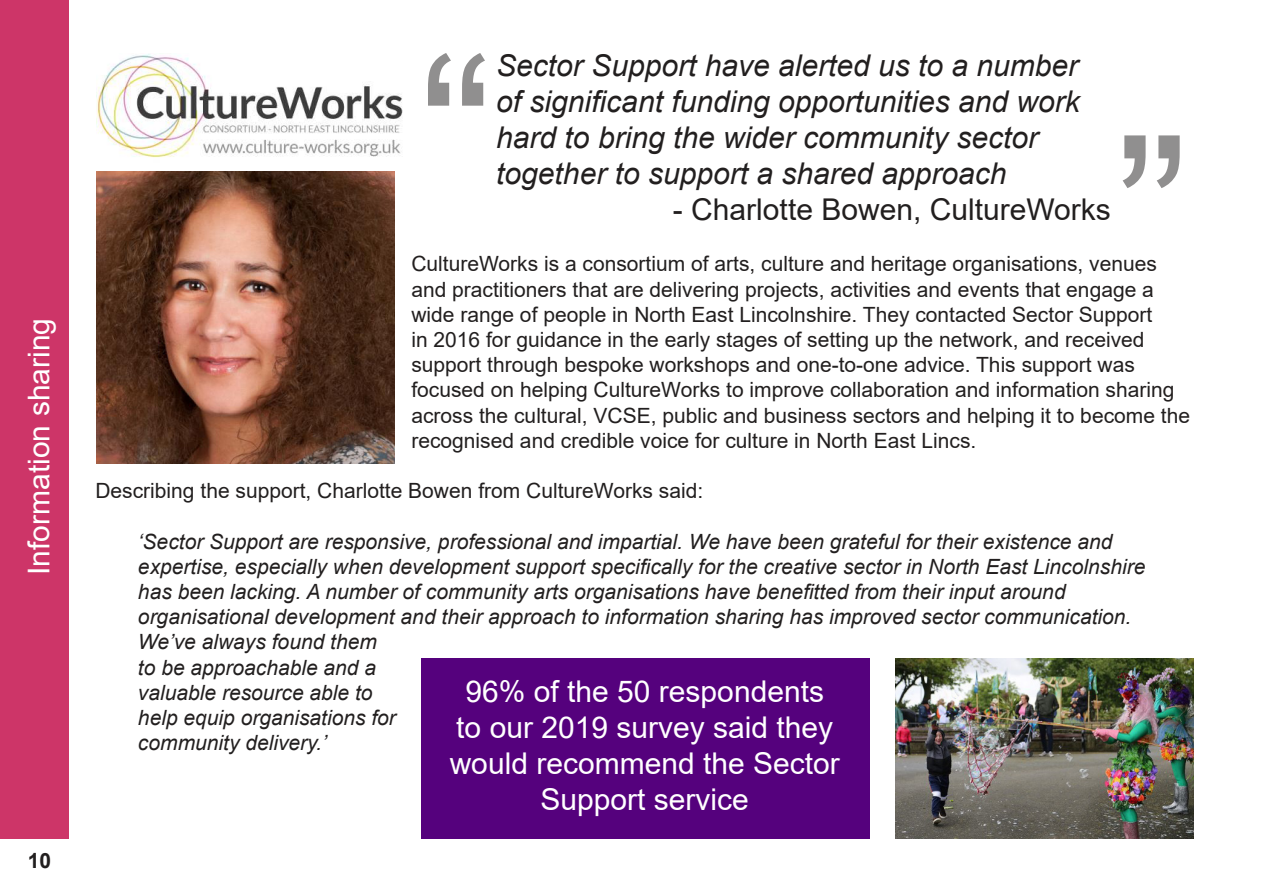
<style>
.page{position:relative;width:1263px;height:893px;background:#fff}
.page>*{position:absolute;margin:0;border:0;box-sizing:border-box;transform-origin:0 0}
.t1{font:225px "Arial";color:#221f1f}
.t2{font:italic 30px/36px "Arial";color:#221f1f}
.t3{font:30px/36px "Arial";color:#fff;text-align:center}
.t4{font:30px "Arial";color:#221f1f}
.t5{font:21px/25.2px "Arial";color:#221f1f}
.t6{font:italic 21px/25.2px "Arial";color:#221f1f}
.t7{font:700 21px "Arial";color:#221f1f}
</style>
<div class="page">
<img style="left:96px;top:54px;width:307px;height:104px">
<img style="left:96px;top:171px;width:298px;height:292px">
<div style="left:422px;top:658px;width:448px;height:181px;background:#55017d"></div>
<img style="left:896px;top:659px;width:297px;height:180px">
<div style="left:0;top:0;width:68px;height:839px;background:#cd3568"></div>
<h2 class="t3" style="left:24px;top:575px;width:258px;rotate:-90deg">Information sharing</h2>
<p class="t7" style="left:28px;top:853px;width:25px">10</p>
<h1 class="t1" style="left:419px;top:7px;width:76px">“</h1>
<h2 class="t2" style="left:496px;top:48px;width:585px">Sector Support have alerted us to a number of significant funding opportunities and work hard to bring the wider community sector together to support a shared approach</h2>
<h2 class="t4" style="left:673px;top:198px;width:439px">- Charlotte Bowen, CultureWorks</h2>
<h1 class="t1" style="left:1189px;top:234px;width:76px;rotate:-180deg">“</h1>
<p class="t5" style="left:411px;top:253px;width:780px">CultureWorks is a consortium of arts, culture and heritage organisations, venues and practitioners that are delivering projects, activities and events that engage a wide range of people in North East Lincolnshire. They contacted Sector Support<br>in 2016 for guidance in the early stages of setting up the network, and received support through bespoke workshops and one-to-one advice. This support was focused on helping CultureWorks to improve collaboration and information sharing across the cultural, VCSE, public and business sectors and helping it to become the recognised and credible voice for culture in North East Lincs.</p>
<p class="t5" style="left:95px;top:480px;width:609px">Describing the support, Charlotte Bowen from CultureWorks said:</p>
<p class="t6" style="left:138px;top:529px;width:1009px">‘Sector Support are responsive, professional and impartial. We have been grateful for their existence and expertise, especially when development support specifically for the creative sector in North East Lincolnshire has been lacking. A number of community arts organisations have benefitted from their input around organisational development and their approach to information sharing has improved sector communication.<br>We’ve always found them<br>to be approachable and a<br>valuable resource able to<br>help equip organisations for<br>community delivery.’</p>
<h2 class="t3" style="left:450px;top:676px;width:392px">96% of the 50 respondents to our 2019 survey said they would recommend the Sector<br>Support service</h2>
</div>
